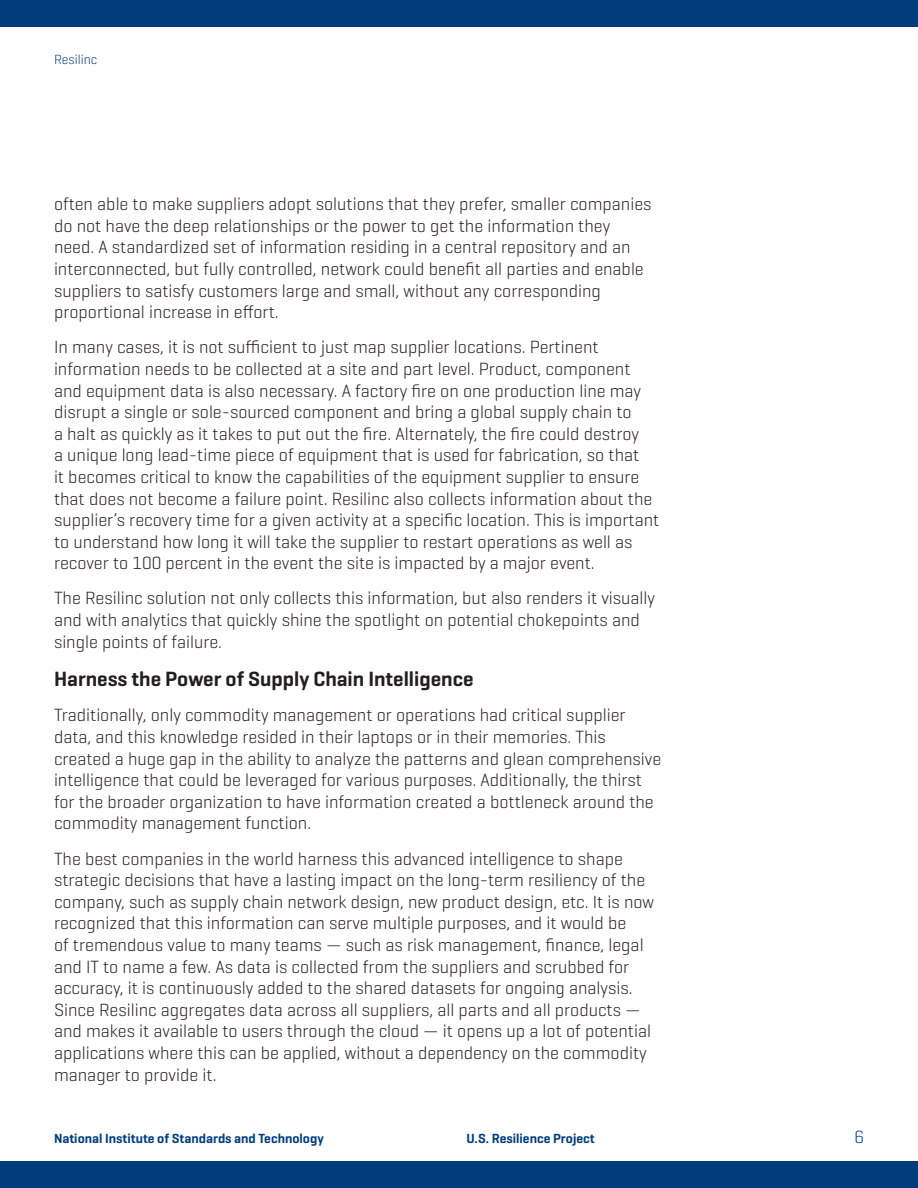
<style>
.page{position:relative;width:918px;height:1188px;background:#fff}
.page>*{position:absolute;margin:0;border:0;box-sizing:border-box;transform-origin:0 0}
.Subhead{font:600 21px "Geogrotesque";color:#231f20}
.Body_text{font:300 18px/21.6px "Geogrotesque";color:#231f20}
.t1{font:300 18px "Geogrotesque";color:#013d7d}
.t2{font:600 13.5px "Geogrotesque";color:#013d7d}
.t3{font:300 13.5px "Geogrotesque";color:#013d7d}
</style>
<div class="page">
<div style="left:0;top:1161px;width:918px;height:27px;background:#013d7d"></div>
<div style="left:0;top:0;width:918px;height:27px;background:#013d7d"></div>
<p class="t3" style="left:54px;top:51px;width:45px">Resilinc</p>
<p class="Body_text" style="left:54px;top:193px;width:599px">often able to make suppliers adopt solutions that they prefer, smaller companies do not have the deep relationships or the power to get the information they need. A standardized set of information residing in a central repository and an interconnected, but fully controlled, network could benefit all parties and enable suppliers to satisfy customers large and small, without any corresponding proportional increase in effort.</p>
<p class="Body_text" style="left:54px;top:336px;width:607px">In many cases, it is not sufficient to just map supplier locations. Pertinent information needs to be collected at a site and part level. Product, component and equipment data is also necessary. A factory fire on one production line may disrupt a single or sole-sourced component and bring a global supply chain to<br>a halt as quickly as it takes to put out the fire. Alternately, the fire could destroy<br>a unique long lead-time piece of equipment that is used for fabrication, so that<br>it becomes critical to know the capabilities of the equipment supplier to ensure that does not become a failure point. Resilinc also collects information about the supplier’s recovery time for a given activity at a specific location. This is important to understand how long it will take the supplier to restart operations as well as recover to 100 percent in the event the site is impacted by a major event.</p>
<p class="Body_text" style="left:54px;top:587px;width:603px">The Resilinc solution not only collects this information, but also renders it visually and with analytics that quickly shine the spotlight on potential chokepoints and single points of failure.</p>
<p class="Subhead" style="left:54px;top:666px;width:421px">Harness the Power of Supply Chain Intelligence</p>
<p class="Body_text" style="left:54px;top:704px;width:609px">Traditionally, only commodity management or operations had critical supplier data, and this knowledge resided in their laptops or in their memories. This created a huge gap in the ability to analyze the patterns and glean comprehensive intelligence that could be leveraged for various purposes. Additionally, the thirst for the broader organization to have information created a bottleneck around the commodity management function.</p>
<p class="Body_text" style="left:54px;top:847px;width:602px">The best companies in the world harness this advanced intelligence to shape strategic decisions that have a lasting impact on the long-term resiliency of the company, such as supply chain network design, new product design, etc. It is now recognized that this information can serve multiple purposes, and it would be<br>of tremendous value to many teams — such as risk management, finance, legal and IT to name a few. As data is collected from the suppliers and scrubbed for accuracy, it is continuously added to the shared datasets for ongoing analysis.<br>Since Resilinc aggregates data across all suppliers, all parts and all products — and makes it available to users through the cloud — it opens up a lot of potential applications where this can be applied, without a dependency on the commodity manager to provide it.</p>
<p class="t2" style="left:54px;top:1130px;width:271px">National Institute of Standards and Technology</p>
<p class="t2" style="left:467px;top:1130px;width:130px">U.S. Resilience Project</p>
<p class="t1" style="left:854px;top:1126px;width:11px">6</p>
</div>
